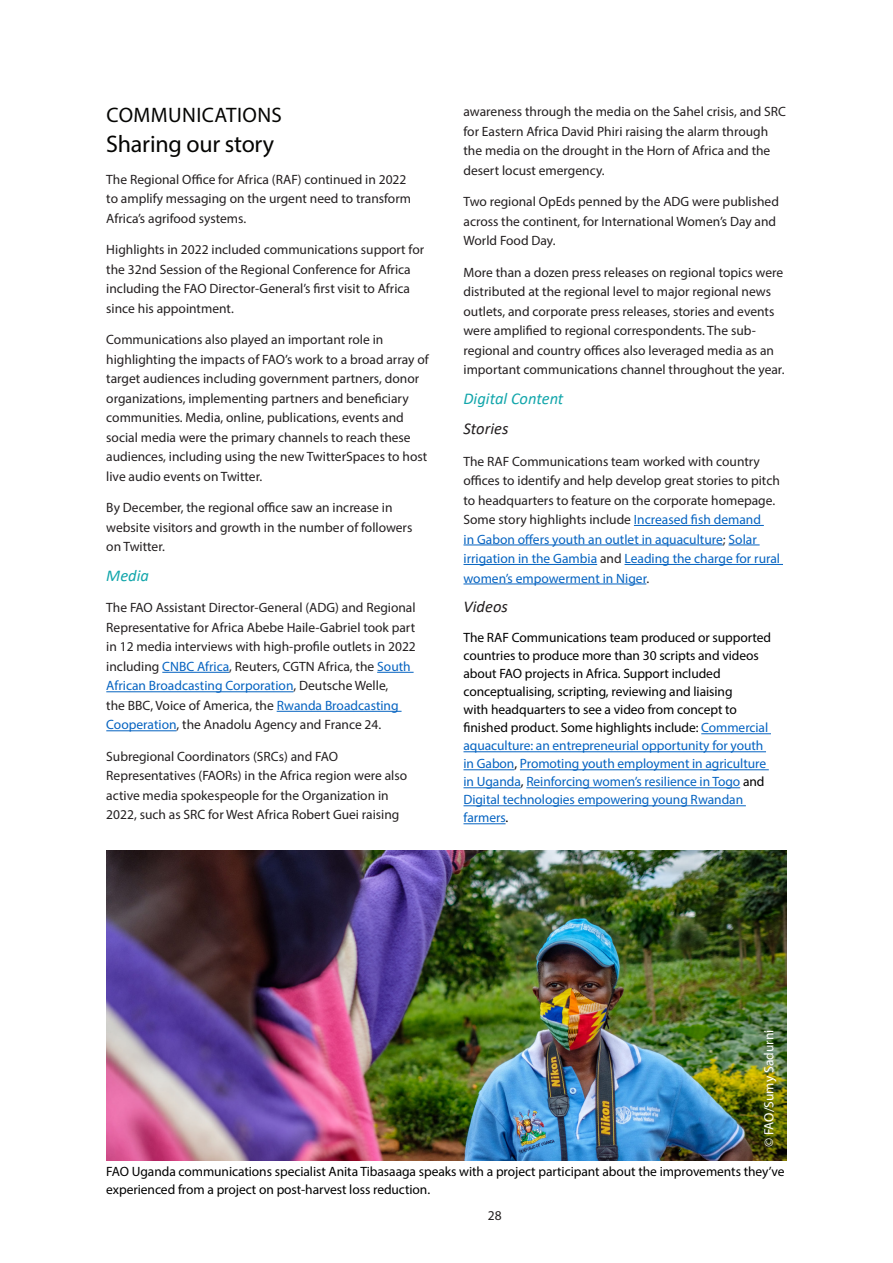
<style>
.page{position:relative;width:893px;height:1263px;background:#fff}
.page>*{position:absolute;margin:0;border:0;box-sizing:border-box;transform-origin:0 0}
.Heading_4{font:24px "Myriad Pro";letter-spacing:-.01em;color:#050503}
.Heading_2{font:21px "Myriad Pro";letter-spacing:.02em;color:#050503}
.list_start{font:italic 16.5px "Calibri";color:#12a6ab}
.list_start-2{font:italic 16.5px "Calibri";color:#231f20}
.list_start-3{font:13.5px/19.5px "Myriad Pro";color:#231f20}
.Normal_text{font:13.5px/18px "Myriad Pro";letter-spacing:-.005em;color:#000}
.credit_onphoto{font:13.5px "Myriad Pro";color:#fff}
.s1{color:#0563c1}
</style>
<div class="page">
<hr style="left:162px;top:672px;width:67px;height:1px;background:#0563c1">
<hr style="left:377px;top:672px;width:37px;height:1px;background:#0563c1">
<hr style="left:106px;top:691px;width:187px;height:1px;background:#0563c1">
<hr style="left:277px;top:711px;width:125px;height:1px;background:#0563c1">
<hr style="left:106px;top:730px;width:71px;height:1px;background:#0563c1">
<hr style="left:634px;top:525px;width:130px;height:1px;background:#0563c1">
<hr style="left:463px;top:545px;width:260px;height:1px;background:#0563c1">
<hr style="left:728px;top:545px;width:32px;height:1px;background:#0563c1">
<hr style="left:463px;top:564px;width:134px;height:1px;background:#0563c1">
<hr style="left:624px;top:564px;width:159px;height:1px;background:#0563c1">
<hr style="left:463px;top:584px;width:183px;height:1px;background:#0563c1">
<hr style="left:701px;top:733px;width:70px;height:1px;background:#0563c1">
<hr style="left:463px;top:751px;width:303px;height:1px;background:#0563c1">
<hr style="left:463px;top:769px;width:51px;height:1px;background:#0563c1">
<hr style="left:520px;top:769px;width:249px;height:1px;background:#0563c1">
<hr style="left:463px;top:787px;width:58px;height:1px;background:#0563c1">
<hr style="left:526px;top:787px;width:214px;height:1px;background:#0563c1">
<hr style="left:463px;top:805px;width:283px;height:1px;background:#0563c1">
<hr style="left:463px;top:823px;width:43px;height:1px;background:#0563c1">
<img style="left:106px;top:850px;width:681px;height:311px">
<p class="Heading_2" style="left:107px;top:102px;width:177px">COMMUNICATIONS</p>
<p class="Heading_4" style="left:106px;top:129px;width:169px">Sharing our story</p>
<p class="list_start-3" style="left:106px;top:169px;width:306px">The Regional Office for Africa (RAF) continued in 2022 to amplify messaging on the urgent need to transform<br>Africa’s agrifood systems.</p>
<p class="list_start-3" style="left:106px;top:240px;width:319px">Highlights in 2022 included communications support for the 32nd Session of the Regional Conference for Africa including the FAO Director-General’s first visit to Africa since his appointment.</p>
<p class="list_start-3" style="left:106px;top:330px;width:324px">Communications also played an important role in highlighting the impacts of FAO’s work to a broad array of target audiences including government partners, donor organizations, implementing partners and beneficiary communities. Media, online, publications, events and social media were the primary channels to reach these audiences, including using the new TwitterSpaces to host live audio events on Twitter.</p>
<p class="list_start-3" style="left:106px;top:498px;width:308px">By December, the regional office saw an increase in website visitors and growth in the number of followers on Twitter.</p>
<p class="list_start" style="left:106px;top:564px;width:44px">Media</p>
<p class="list_start-3" style="left:106px;top:598px;width:311px">The FAO Assistant Director-General (ADG) and Regional Representative for Africa Abebe Haile-Gabriel took part in 12 media interviews with high-profile outlets in 2022 including <span class="s1">CNBC Africa</span>, Reuters, CGTN Africa, the <span class="s1">South African Broadcasting Corporation</span>, Deutsche Welle,<br>the BBC, Voice of America, the <span class="s1">Rwanda Broadcasting Cooperation</span>, the Anadolu Agency and France 24.</p>
<p class="list_start-3" style="left:106px;top:746px;width:302px">Subregional Coordinators (SRCs) and FAO Representatives (FAORs) in the Africa region were also active media spokespeople for the Organization in 2022, such as SRC for West Africa Robert Guei raising</p>
<p class="list_start-3" style="left:463px;top:102px;width:324px">awareness through the media on the Sahel crisis, and SRC for Eastern Africa David Phiri raising the alarm through the media on the drought in the Horn of Africa and the desert locust emergency.</p>
<p class="list_start-3" style="left:463px;top:192px;width:317px">Two regional OpEds penned by the ADG were published across the continent, for International Women’s Day and<br>World Food Day.</p>
<p class="list_start-3" style="left:463px;top:262px;width:322px">More than a dozen press releases on regional topics were distributed at the regional level to major regional news outlets, and corporate press releases, stories and events were amplified to regional correspondents. The sub&shy;regional and country offices also leveraged media as an important communications channel throughout the year.</p>
<p class="list_start" style="left:463px;top:387px;width:101px">Digital Content</p>
<p class="list_start-2" style="left:463px;top:417px;width:46px">Stories</p>
<p class="list_start-3" style="left:463px;top:451px;width:318px">The RAF Communications team worked with country offices to identify and help develop great stories to pitch to headquarters to feature on the corporate homepage.<br>Some story highlights include <span class="s1">Increased fish demand<br>in Gabon offers youth an outlet in aquaculture</span>; <span class="s1">Solar irrigation in the Gambia</span> and <span class="s1">Leading the charge for rural women’s empowerment in Niger</span>.</p>
<p class="list_start-2" style="left:463px;top:595px;width:46px">Videos</p>
<p class="Normal_text" style="left:463px;top:629px;width:309px">The RAF Communications team produced or supported countries to produce more than 30 scripts and videos about FAO projects in Africa. Support included conceptualising, scripting, reviewing and liaising<br>with headquarters to see a video from concept to finished product. Some highlights include: <span class="s1">Commercial aquaculture: an entrepreneurial opportunity for youth in Gabon</span>, <span class="s1">Promoting youth employment in agriculture in Uganda</span>, <span class="s1">Reinforcing women’s resilience in Togo</span> and <span class="s1">Digital technologies empowering young Rwandan farmers</span>.</p>
<p class="credit_onphoto" style="left:761px;top:1147px;width:119px;rotate:-90deg">© FAO/Sumy Sadurni</p>
<p class="Normal_text" style="left:106px;top:1163px;width:680px">FAO Uganda communications specialist Anita Tibasaaga speaks with a project participant about the improvements they’ve experienced from a project on post-harvest loss reduction.</p>
<p class="list_start-3" style="left:488px;top:1206px;width:15px">28</p>
</div>
